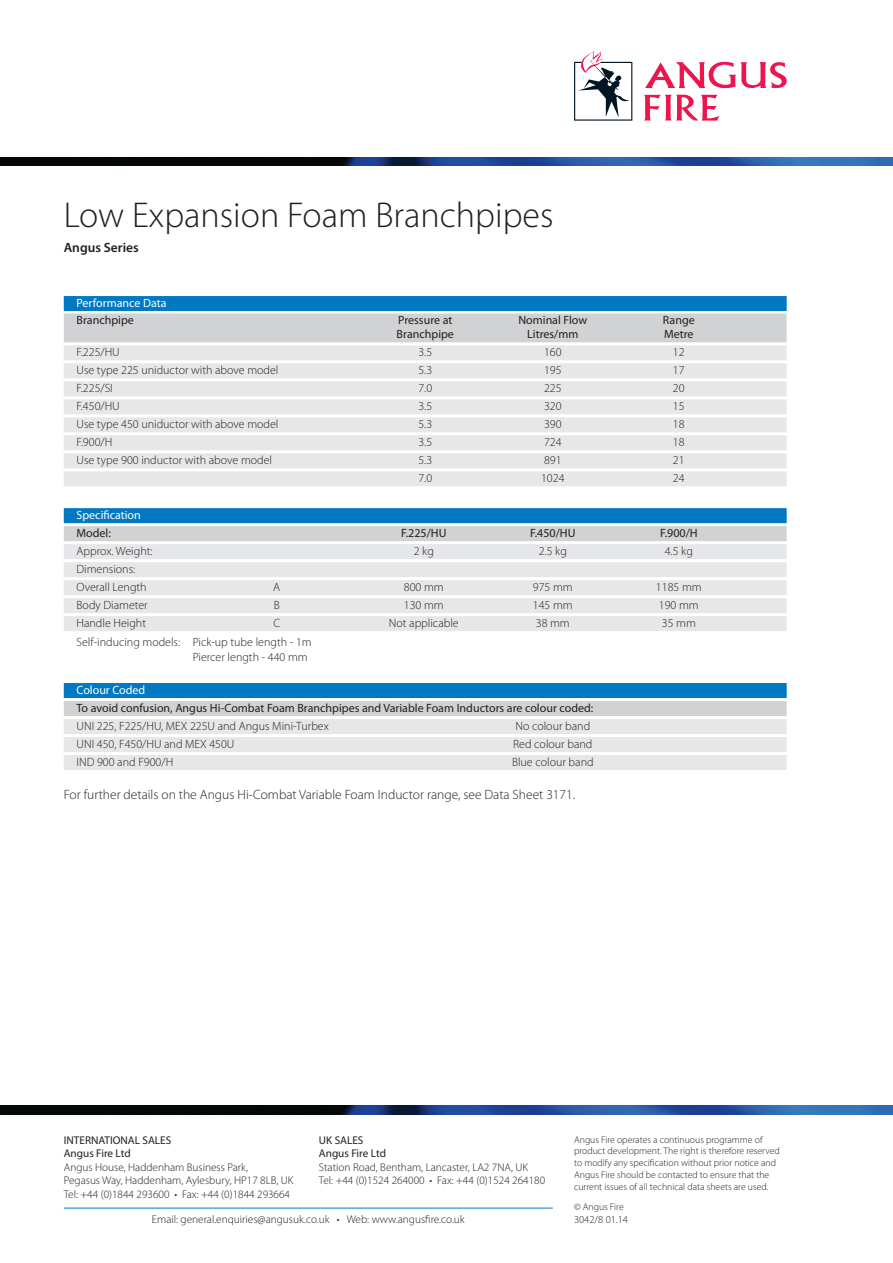
<style>
.page{position:relative;width:893px;height:1263px;background:#fff}
.page>*{position:absolute;margin:0;border:0;box-sizing:border-box;transform-origin:0 0}
.t1{font:300 36px "Myriad Pro";color:#231f20}
.t2{font:300 13.5px "Myriad Pro";color:#231f20}
.t3{font:600 13.5px "Myriad Pro";color:#231f20}
.Table_Text_Light_Gre{font:300 12px "Myriad Pro";color:#231f20}
.Table_Text_Dark_Grey{font:12px "Myriad Pro";color:#231f20}
.Dark_Grey_Double{font:12px "Myriad Pro";color:#231f20}
.Text_8pt{font:300 12px/15px "Myriad Pro";color:#231f20}
.Table_Header_Cyan{font:12px "Myriad Pro";color:#fff}
.Table_Header_Grey{font:300 11.25px/13.5px "Myriad Pro";color:#231f20}
.Table_Header_Grey-2{font:11.25px "Myriad Pro";color:#231f20}
.t4{font:300 10.5px "Myriad Pro";color:#231f20}
.t5{font:300 9.75px/11.7px "Myriad Pro";color:#231f20}
.s1{font-weight:400}
</style>
<div class="page">
<div style="left:64px;top:508px;width:723px;height:15px;background:#0079c2"></div>
<div style="left:64px;top:526px;width:723px;height:15px;background:#d1d2d4"></div>
<div style="left:64px;top:544px;width:723px;height:15px;background:#e6e7e9"></div>
<div style="left:64px;top:562px;width:723px;height:15px;background:#e6e7e9"></div>
<div style="left:64px;top:580px;width:723px;height:15px;background:#e6e7e9"></div>
<div style="left:64px;top:598px;width:723px;height:15px;background:#e6e7e9"></div>
<div style="left:64px;top:616px;width:723px;height:15px;background:#e6e7e9"></div>
<div style="left:64px;top:683px;width:723px;height:15px;background:#0079c2"></div>
<div style="left:64px;top:701px;width:723px;height:15px;background:#d1d2d4"></div>
<div style="left:64px;top:719px;width:723px;height:15px;background:#e6e7e9"></div>
<div style="left:64px;top:737px;width:723px;height:15px;background:#e6e7e9"></div>
<div style="left:64px;top:755px;width:723px;height:15px;background:#e6e7e9"></div>
<svg style="left:645px;top:62px;width:142px;height:26px"></svg>
<svg style="left:644px;top:95px;width:75px;height:26px"></svg>
<svg style="left:574px;top:51px;width:58px;height:70px"></svg>
<img style="left:0;top:157px;width:893px;height:9px">
<img style="left:0;top:1106px;width:893px;height:8px">
<hr style="left:64px;top:1208px;width:489px;height:1px;background:#0079c2">
<div style="left:64px;top:296px;width:723px;height:15px;background:#0079c2"></div>
<div style="left:64px;top:313px;width:723px;height:29px;background:#d1d2d4"></div>
<div style="left:64px;top:345px;width:723px;height:15px;background:#e6e7e9"></div>
<div style="left:64px;top:363px;width:723px;height:15px;background:#e6e7e9"></div>
<div style="left:64px;top:381px;width:723px;height:15px;background:#e6e7e9"></div>
<div style="left:64px;top:399px;width:723px;height:15px;background:#e6e7e9"></div>
<div style="left:64px;top:417px;width:723px;height:15px;background:#e6e7e9"></div>
<div style="left:64px;top:435px;width:723px;height:15px;background:#e6e7e9"></div>
<div style="left:64px;top:453px;width:723px;height:15px;background:#e6e7e9"></div>
<div style="left:64px;top:471px;width:723px;height:15px;background:#e6e7e9"></div>
<p class="t1" style="left:64px;top:193px;width:491px">Low Expansion Foam Branchpipes</p>
<p class="t3" style="left:64px;top:239px;width:76px">Angus Series</p>
<p class="Table_Header_Cyan" style="left:77px;top:295px;width:92px">Performance Data</p>
<p class="Dark_Grey_Double" style="left:77px;top:313px;width:59px">Branchpipe</p>
<p class="Dark_Grey_Double" style="left:398px;top:313px;width:56px">Pressure at</p>
<p class="Dark_Grey_Double" style="left:518px;top:313px;width:70px">Nominal Flow</p>
<p class="Dark_Grey_Double" style="left:663px;top:313px;width:33px">Range</p>
<p class="Dark_Grey_Double" style="left:397px;top:326px;width:59px">Branchpipe</p>
<p class="Dark_Grey_Double" style="left:527px;top:326px;width:53px">Litres/mm</p>
<p class="Dark_Grey_Double" style="left:664px;top:326px;width:31px">Metre</p>
<p class="Table_Text_Light_Gre" style="left:77px;top:345px;width:45px">F.225/HU</p>
<p class="Table_Text_Light_Gre" style="left:418px;top:345px;width:15px">3.5</p>
<p class="Table_Text_Light_Gre" style="left:544px;top:345px;width:19px">160</p>
<p class="Table_Text_Light_Gre" style="left:673px;top:345px;width:13px">12</p>
<p class="Table_Text_Light_Gre" style="left:77px;top:363px;width:203px">Use type 225 uniductor with above model</p>
<p class="Table_Text_Light_Gre" style="left:418px;top:363px;width:15px">5.3</p>
<p class="Table_Text_Light_Gre" style="left:544px;top:363px;width:19px">195</p>
<p class="Table_Text_Light_Gre" style="left:673px;top:363px;width:13px">17</p>
<p class="Table_Text_Light_Gre" style="left:77px;top:381px;width:38px">F.225/SI</p>
<p class="Table_Text_Light_Gre" style="left:418px;top:381px;width:15px">7.0</p>
<p class="Table_Text_Light_Gre" style="left:544px;top:381px;width:19px">225</p>
<p class="Table_Text_Light_Gre" style="left:673px;top:381px;width:13px">20</p>
<p class="Table_Text_Light_Gre" style="left:77px;top:399px;width:45px">F.450/HU</p>
<p class="Table_Text_Light_Gre" style="left:418px;top:399px;width:15px">3.5</p>
<p class="Table_Text_Light_Gre" style="left:544px;top:399px;width:19px">320</p>
<p class="Table_Text_Light_Gre" style="left:673px;top:399px;width:13px">15</p>
<p class="Table_Text_Light_Gre" style="left:77px;top:417px;width:203px">Use type 450 uniductor with above model</p>
<p class="Table_Text_Light_Gre" style="left:418px;top:417px;width:15px">5.3</p>
<p class="Table_Text_Light_Gre" style="left:544px;top:417px;width:19px">390</p>
<p class="Table_Text_Light_Gre" style="left:673px;top:417px;width:13px">18</p>
<p class="Table_Text_Light_Gre" style="left:77px;top:435px;width:37px">F.900/H</p>
<p class="Table_Text_Light_Gre" style="left:418px;top:435px;width:15px">3.5</p>
<p class="Table_Text_Light_Gre" style="left:544px;top:435px;width:19px">724</p>
<p class="Table_Text_Light_Gre" style="left:673px;top:435px;width:13px">18</p>
<p class="Table_Text_Light_Gre" style="left:77px;top:453px;width:197px">Use type 900 inductor with above model</p>
<p class="Table_Text_Light_Gre" style="left:418px;top:453px;width:15px">5.3</p>
<p class="Table_Text_Light_Gre" style="left:544px;top:453px;width:19px">891</p>
<p class="Table_Text_Light_Gre" style="left:673px;top:453px;width:13px">21</p>
<p class="Table_Text_Light_Gre" style="left:418px;top:471px;width:15px">7.0</p>
<p class="Table_Text_Light_Gre" style="left:541px;top:471px;width:25px">1024</p>
<p class="Table_Text_Light_Gre" style="left:673px;top:471px;width:13px">24</p>
<p class="Table_Header_Cyan" style="left:77px;top:507px;width:66px">Specification</p>
<p class="Table_Text_Dark_Grey" style="left:77px;top:525px;width:36px">Model:</p>
<p class="Table_Text_Dark_Grey" style="left:401px;top:525px;width:47px">F.225/HU</p>
<p class="Table_Text_Dark_Grey" style="left:530px;top:525px;width:47px">F.450/HU</p>
<p class="Table_Text_Dark_Grey" style="left:660px;top:525px;width:39px">F.900/H</p>
<p class="Table_Text_Light_Gre" style="left:77px;top:543px;width:78px">Approx. Weight:</p>
<p class="Table_Text_Light_Gre" style="left:414px;top:543px;width:22px">2 kg</p>
<p class="Table_Text_Light_Gre" style="left:539px;top:543px;width:30px">2.5 kg</p>
<p class="Table_Text_Light_Gre" style="left:665px;top:543px;width:30px">4.5 kg</p>
<p class="Table_Text_Light_Gre" style="left:77px;top:561px;width:60px">Dimensions:</p>
<p class="Table_Text_Light_Gre" style="left:77px;top:579px;width:72px">Overall Length</p>
<p class="Table_Text_Light_Gre" style="left:273px;top:579px;width:9px">A</p>
<p class="Table_Text_Light_Gre" style="left:404px;top:579px;width:41px">800 mm</p>
<p class="Table_Text_Light_Gre" style="left:533px;top:579px;width:41px">975 mm</p>
<p class="Table_Text_Light_Gre" style="left:656px;top:579px;width:47px">1185 mm</p>
<p class="Table_Text_Light_Gre" style="left:77px;top:597px;width:73px">Body Diameter</p>
<p class="Table_Text_Light_Gre" style="left:274px;top:597px;width:8px">B</p>
<p class="Table_Text_Light_Gre" style="left:404px;top:597px;width:41px">130 mm</p>
<p class="Table_Text_Light_Gre" style="left:533px;top:597px;width:41px">145 mm</p>
<p class="Table_Text_Light_Gre" style="left:659px;top:597px;width:41px">190 mm</p>
<p class="Table_Text_Light_Gre" style="left:77px;top:615px;width:71px">Handle Height</p>
<p class="Table_Text_Light_Gre" style="left:273px;top:615px;width:8px">C</p>
<p class="Table_Text_Light_Gre" style="left:389px;top:615px;width:71px">Not applicable</p>
<p class="Table_Text_Light_Gre" style="left:536px;top:615px;width:35px">38 mm</p>
<p class="Table_Text_Light_Gre" style="left:662px;top:615px;width:35px">35 mm</p>
<p class="Text_8pt" style="left:193px;top:634px;width:120px;text-indent:-116px">Self-inducing models: Pick-up tube length - 1m<br>Piercer length - 440 mm</p>
<p class="Table_Header_Cyan" style="left:77px;top:682px;width:70px">Colour Coded</p>
<p class="Table_Text_Dark_Grey" style="left:77px;top:700px;width:518px">To avoid confusion, Angus Hi-Combat Foam Branchpipes and Variable Foam Inductors are colour coded:</p>
<p class="Table_Text_Light_Gre" style="left:77px;top:718px;width:254px">UNI 225, F225/HU, MEX 225U and Angus Mini-Turbex</p>
<p class="Table_Text_Light_Gre" style="left:515px;top:718px;width:76px">No colour band</p>
<p class="Table_Text_Light_Gre" style="left:77px;top:736px;width:159px">UNI 450, F450/HU and MEX 450U</p>
<p class="Table_Text_Light_Gre" style="left:513px;top:736px;width:81px">Red colour band</p>
<p class="Table_Text_Light_Gre" style="left:77px;top:754px;width:98px">IND 900 and F900/H</p>
<p class="Table_Text_Light_Gre" style="left:512px;top:754px;width:83px">Blue colour band</p>
<p class="t2" style="left:64px;top:786px;width:513px">For further details on the Angus Hi-Combat Variable Foam Inductor range, see Data Sheet 3171.</p>
<p class="Table_Header_Grey-2" style="left:64px;top:1133px;width:109px">INTERNATIONAL SALES</p>
<p class="Table_Header_Grey" style="left:64px;top:1147px;width:186px"><span class="s1">Angus Fire Ltd<br></span>Angus House, Haddenham Business Park,</p>
<p class="Table_Header_Grey" style="left:64px;top:1174px;width:231px">Pegasus Way, Haddenham, Aylesbury, HP17 8LB, UK</p>
<p class="Table_Header_Grey" style="left:64px;top:1187px;width:228px">Tel: +44 (0)1844 293600 • Fax: +44 (0)1844 293664</p>
<p class="Table_Header_Grey-2" style="left:319px;top:1133px;width:46px">UK SALES</p>
<p class="Table_Header_Grey" style="left:319px;top:1147px;width:211px"><span class="s1">Angus Fire Ltd<br></span>Station Road, Bentham, Lancaster, LA2 7NA, UK</p>
<p class="Table_Header_Grey" style="left:319px;top:1174px;width:228px">Tel: +44 (0)1524 264000 • Fax: +44 (0)1524 264180</p>
<p class="Table_Header_Grey" style="left:152px;top:1212px;width:314px">Email: general.enquiries@angusuk.co.uk • Web: www.angusfire.co.uk</p>
<p class="t5" style="left:574px;top:1133px;width:207px">Angus Fire operates a continuous programme of product development. The right is therefore reserved to modify any specification without prior notice and Angus Fire should be contacted to ensure that the current issues of all technical data sheets are used.</p>
<p class="t5" style="left:574px;top:1201px;width:51px">© Angus Fire</p>
<p class="t4" style="left:574px;top:1213px;width:55px">3042/8 01.14</p>
</div>
